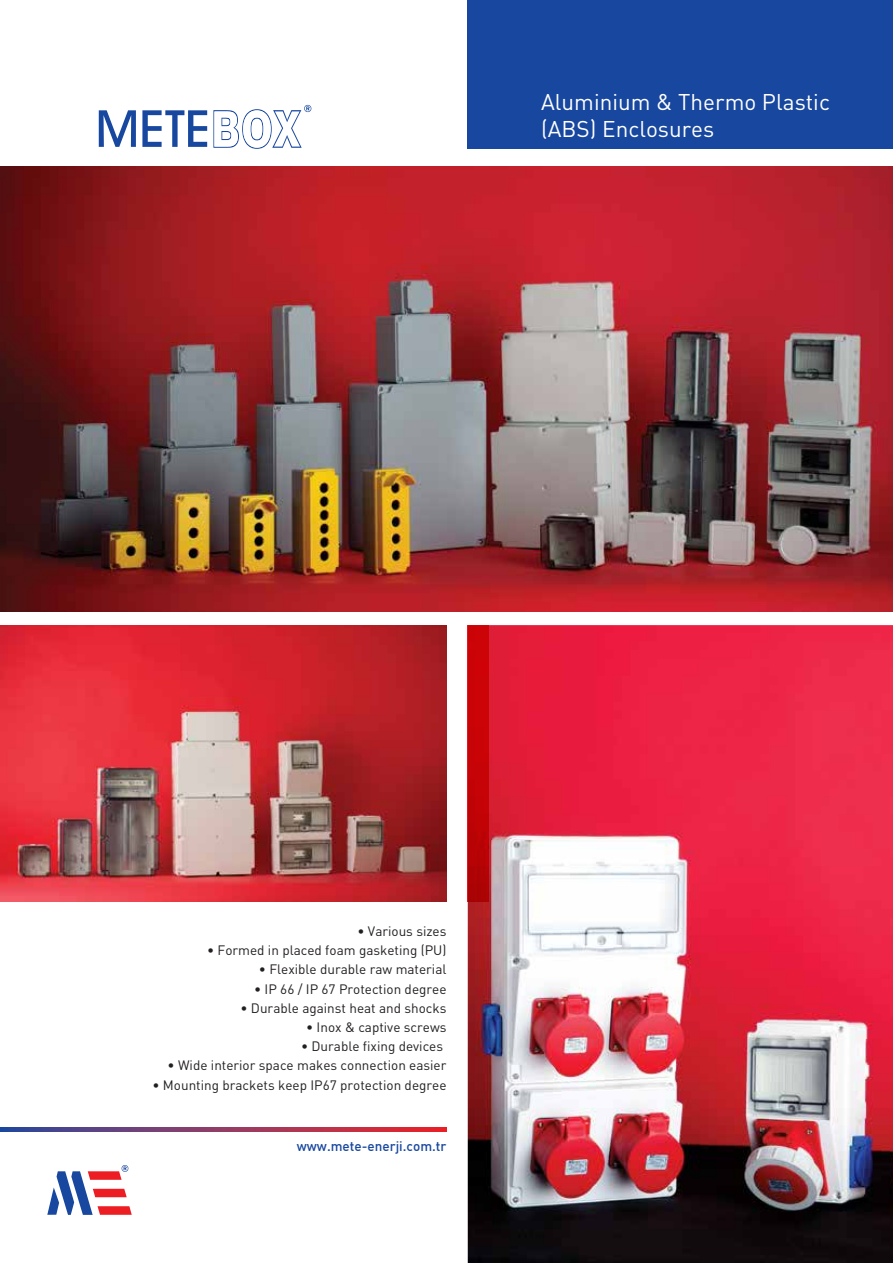
<style>
.page{position:relative;width:893px;height:1263px;background:#fff}
.page>*{position:absolute;margin:0;border:0;box-sizing:border-box;transform-origin:0 0}
.t1{font:22.5px/27px "DIN Regular";color:#fff}
.t2{font:13.5px "DIN Regular";color:#231f20}
.t3{font:13.5px "DIN Medium";color:#17479e}
</style>
<div class="page">
<img style="left:0;top:625px;width:446px;height:276px">
<img style="left:0;top:167px;width:893px;height:444px">
<div style="left:468px;top:0;width:425px;height:149px;background:#17479e"></div>
<svg style="left:47px;top:1165px;width:85px;height:50px"></svg>
<img style="left:468px;top:625px;width:425px;height:638px">
<div style="left:468px;top:625px;width:21px;height:276px;background:linear-gradient(to bottom,#d30307,#b30305)"></div>
<svg style="left:0;top:1127px;width:446px;height:4px;background:#8f3963"></svg>
<svg style="left:99px;top:110px;width:108px;height:37px"></svg>
<svg style="left:213px;top:105px;width:98px;height:44px"></svg>
<h1 class="t1" style="left:541px;top:88px;width:290px">Aluminium &amp; Thermo Plastic (ABS) Enclosures</h1>
<p class="t2" style="left:357px;top:923px;width:91px">• Various sizes</p>
<p class="t2" style="left:207px;top:942px;width:241px">• Formed in placed foam gasketing (PU)</p>
<p class="t2" style="left:259px;top:961px;width:189px">• Flexible durable raw material</p>
<p class="t2" style="left:254px;top:980px;width:194px">• IP 66 / IP 67 Protection degree</p>
<p class="t2" style="left:240px;top:999px;width:208px">• Durable against heat and shocks</p>
<p class="t2" style="left:306px;top:1019px;width:142px">• Inox &amp; captive screws</p>
<p class="t2" style="left:301px;top:1038px;width:144px">• Durable fixing devices</p>
<p class="t2" style="left:168px;top:1057px;width:280px">• Wide interior space makes connection easier</p>
<p class="t2" style="left:152px;top:1076px;width:296px">• Mounting brackets keep IP67 protection degree</p>
<p class="t3" style="left:297px;top:1137px;width:151px">www.mete-enerji.com.tr</p>
</div>
